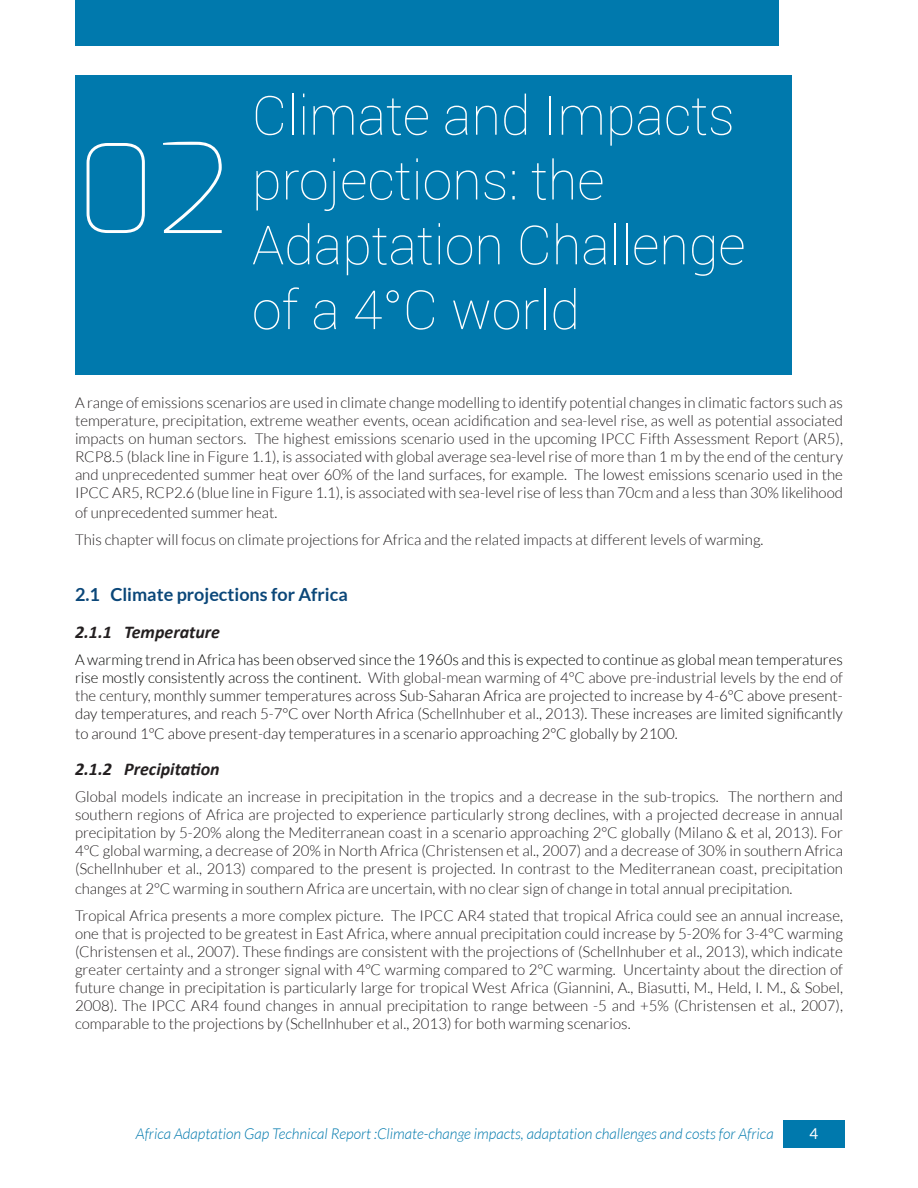
<style>
.page{position:relative;width:918px;height:1188px;background:#fff}
.page>*{position:absolute;margin:0;border:0;box-sizing:border-box;transform-origin:0 0}
.t1{font:100 123px "Exo";color:#fff}
.t2{font:100 54px/64.8px "Roboto";color:#fff}
.t3{font:italic 700 18px "Calibri";color:#231f20}
.t4{font:700 18px "Lato";color:#0b4779}
.t5{font:300 15px/18px "Lato";color:#231f20;text-align:justify}
.t6{font:300 15px/18px "Lato";color:#181415;text-align:justify}
.t7{font:italic 300 15px "Lato";color:#0079ad}
.t8{font:15px "Lato";color:#fff}
.s1{color:#040503}
.s2{color:#231f20}
</style>
<div class="page">
<div style="left:783px;top:1121px;width:62px;height:27px;background:#0079ad"></div>
<div style="left:75px;top:75px;width:717px;height:299px;background:#0079ad"></div>
<div style="left:75px;top:0;width:704px;height:46px;background:#0079ad"></div>
<h1 class="t1" style="left:75px;top:110px;width:156px">02</h1>
<h2 class="t2" style="left:252px;top:81px;width:495px">Climate and Impacts projections: the<br>Adaptation Challenge of a 4°C world</h2>
<p class="t5" style="left:75px;top:394px;width:769px">A range of emissions scenarios are used in climate change modelling to identify potential changes in climatic factors such as temperature, precipitation, extreme weather events, ocean acidification and sea-level rise, as well as potential associated impacts on human sectors. The highest emissions scenario used in the upcoming IPCC Fifth Assessment Report (AR5), RCP8.5 (black line in Figure 1.1), is associated with global average sea-level rise of more than 1 m by the end of the century and unprecedented summer heat over 60% of the land surfaces, for example. The lowest emissions scenario used in the IPCC AR5, RCP2.6 (blue line in Figure 1.1), is associated with sea-level rise of less than 70cm and a less than 30% likelihood</p>
<p class="t5" style="left:75px;top:499px;width:690px;line-height:27px">of unprecedented summer heat.<br>This chapter will focus on climate projections for Africa and the related impacts at different levels of warming.</p>
<p class="t4" style="left:75px;top:584px;width:274px">2.1 Climate projections for Africa</p>
<p class="t3" style="left:75px;top:620px;width:147px">2.1.1 Temperature</p>
<p class="t6" style="left:75px;top:651px;width:770px"><span class="s1">A warming trend in Africa has been observed since the 1960s and this is expected to continue as global mean temperatures rise mostly consistently across the continent.</span> <span class="s2">With global-mean warming of 4°C above pre-industrial levels by the end of the century,</span> monthly summer temperatures across Sub-Saharan Africa are projected to increase by 4-6°C above present&shy;day temperatures, and reach 5-7°C over North Africa <span class="s2">(Schellnhuber et al., 2013)</span>. These increases are limited significantly</p>
<p class="t6" style="left:75px;top:724px;width:604px">to around 1°C above present-day temperatures in a scenario approaching 2°C globally by 2100.</p>
<p class="t3" style="left:75px;top:758px;width:146px">2.1.2 Precipitation</p>
<p class="t5" style="left:75px;top:788px;width:770px">Global models indicate an increase in precipitation in the tropics and a decrease in the sub-tropics. The northern and southern regions of Africa are projected to experience particularly strong declines, with a projected decrease in annual precipitation by 5-20% along the Mediterranean coast in a scenario approaching 2°C globally (Milano &amp; et al, 2013). For 4°C global warming, a decrease of 20% in North Africa (Christensen et al., 2007) and a decrease of 30% in southern Africa (Schellnhuber et al., 2013) compared to the present is projected. In contrast to the Mediterranean coast, precipitation</p>
<p class="t5" style="left:75px;top:875px;width:769px;line-height:27px">changes at 2°C warming in southern Africa are uncertain, with no clear sign of change in total annual precipitation.<br>Tropical Africa presents a more complex picture. The IPCC AR4 stated that tropical Africa could see an annual increase,</p>
<p class="t5" style="left:75px;top:925px;width:770px">one that is projected to be greatest in East Africa, where annual precipitation could increase by 5-20% for 3-4°C warming (Christensen et al., 2007). These findings are consistent with the projections of (Schellnhuber et al., 2013), which indicate greater certainty and a stronger signal with 4°C warming compared to 2°C warming. Uncertainty about the direction of future change in precipitation is particularly large for tropical West Africa (Giannini, A., Biasutti, M., Held, I. M., &amp; Sobel, 2008). The IPCC AR4 found changes in annual precipitation to range between -5 and +5% (Christensen et al., 2007), comparable to the projections by (Schellnhuber et al., 2013) for both warming scenarios.</p>
<p class="t7" style="left:136px;top:1125px;width:639px">Africa Adaptation Gap Technical Report :Climate-change impacts, adaptation challenges and costs for Africa</p>
<p class="t8" style="left:809px;top:1125px;width:10px">4</p>
</div>
